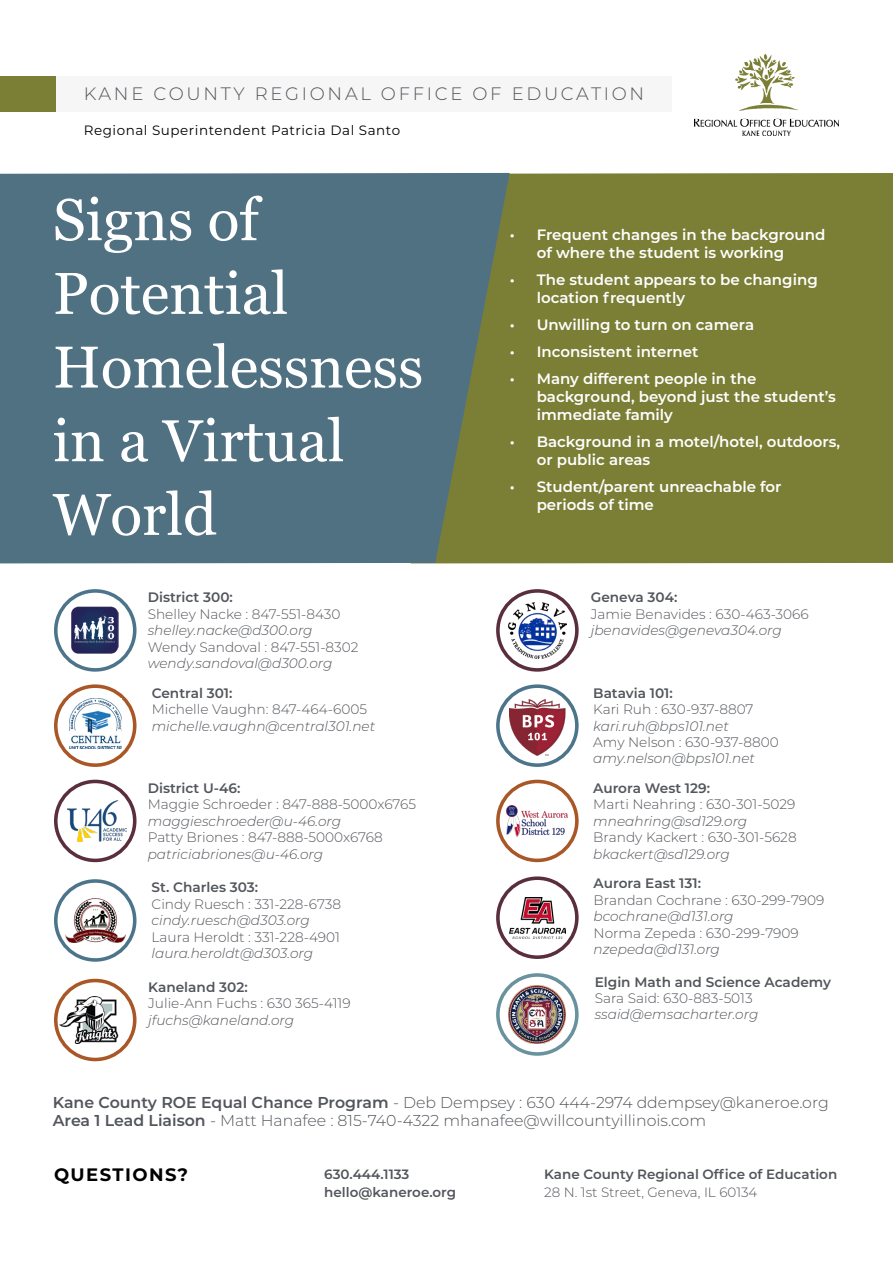
<style>
.page{position:relative;width:893px;height:1263px;background:#fff}
.page>*{position:absolute;margin:0;border:0;box-sizing:border-box;transform-origin:0 0}
.t1{font:58.95px/73.7px "Georgia";color:#fff}
.t2{font:300 18px "Montserrat";letter-spacing:.15em;color:#52555b}
.t3{font:700 18px "Montserrat";letter-spacing:.08em;color:#000}
.t4{font:300 15.75px/18px "Montserrat";color:#52555b}
.t5{font:600 15px/18px "Montserrat";color:#fff}
.t6{font:300 13.65px "Montserrat";color:#52555b}
.t7{font:italic 300 13.65px "Montserrat";color:#52555b}
.t8{font:600 13.65px "Montserrat";color:#52555b}
.t9{font:600 13.5px/18px "Montserrat";color:#52555b}
.t10{font:13.5px "Montserrat";letter-spacing:.04em;color:#000}
.t11{font:300 13.5px "Montserrat";color:#52555b}
.s1{font-weight:600}
</style>
<div class="page">
<div style="left:510px;top:173px;width:383px;height:390px;background:#7b7f36"></div>
<svg style="left:0;top:173px;width:510px;height:390px;background:#53727c"></svg>
<div style="left:56px;top:76px;width:616px;height:36px;background:#f6f6f6"></div>
<div style="left:0;top:76px;width:56px;height:36px;background:#7b7f35"></div>
<img style="left:694px;top:54px;width:145px;height:81px">
<svg style="left:56px;top:686px;width:79px;height:79px"></svg>
<div style="left:54px;top:684px;width:82px;height:83px;border:4px solid #a95726;border-radius:50%"></div>
<img style="left:69px;top:699px;width:53px;height:50px">
<div style="left:54px;top:780px;width:82px;height:82px;border:4px solid #5a2e3f;border-radius:50%"></div>
<img style="left:68px;top:801px;width:59px;height:40px">
<svg style="left:56px;top:591px;width:79px;height:79px"></svg>
<div style="left:54px;top:589px;width:82px;height:83px;border:4px solid #4c748b;border-radius:50%"></div>
<img style="left:72px;top:607px;width:47px;height:47px">
<svg style="left:56px;top:881px;width:79px;height:79px"></svg>
<div style="left:54px;top:879px;width:82px;height:83px;border:4px solid #4c748b;border-radius:50%"></div>
<img style="left:65px;top:899px;width:60px;height:43px">
<svg style="left:56px;top:980px;width:79px;height:79px"></svg>
<div style="left:54px;top:979px;width:82px;height:82px;border:4px solid #a95726;border-radius:50%"></div>
<img style="left:60px;top:996px;width:71px;height:48px">
<svg style="left:498px;top:591px;width:79px;height:79px"></svg>
<div style="left:496px;top:589px;width:83px;height:83px;border:4px solid #5a2e3f;border-radius:50%"></div>
<img style="left:508px;top:602px;width:58px;height:56px">
<div style="left:496px;top:780px;width:83px;height:82px;border:4px solid #a95726;border-radius:50%"></div>
<img style="left:507px;top:806px;width:61px;height:30px">
<svg style="left:498px;top:878px;width:79px;height:79px"></svg>
<div style="left:496px;top:876px;width:83px;height:83px;border:4px solid #5a2e3f;border-radius:50%"></div>
<img style="left:509px;top:897px;width:57px;height:41px">
<svg style="left:498px;top:686px;width:79px;height:79px"></svg>
<div style="left:496px;top:684px;width:83px;height:83px;border:4px solid #4c748b;border-radius:50%"></div>
<img style="left:509px;top:699px;width:58px;height:57px">
<svg style="left:498px;top:975px;width:79px;height:79px"></svg>
<div style="left:496px;top:973px;width:83px;height:83px;border:4px solid #69919e;border-radius:50%"></div>
<img style="left:509px;top:986px;width:57px;height:57px">
<h2 class="t2" style="left:84px;top:82px;width:562px">KANE COUNTY REGIONAL OFFICE OF EDUCATION</h2>
<p class="t10" style="left:84px;top:121px;width:318px">Regional Superintendent Patricia Dal Santo</p>
<h1 class="t1" style="left:53px;top:181px;width:372px">Signs of<br>Potential<br>Homelessness in a Virtual<br>World</h1>
<p class="t8" style="left:148px;top:588px;width:87px">District 300:</p>
<p class="t6" style="left:148px;top:605px;width:194px">Shelley Nacke : 847-551-8430</p>
<p class="t7" style="left:148px;top:621px;width:166px">shelley.nacke@d300.org</p>
<p class="t6" style="left:148px;top:638px;width:212px">Wendy Sandoval : 847-551-8302</p>
<p class="t7" style="left:148px;top:654px;width:186px">wendy.sandoval@d300.org</p>
<p class="t8" style="left:152px;top:683px;width:82px">Central 301:</p>
<p class="t6" style="left:152px;top:700px;width:217px">Michelle Vaughn: 847-464-6005</p>
<p class="t7" style="left:152px;top:716px;width:225px">michelle.vaughn@central301.net</p>
<p class="t8" style="left:148px;top:778px;width:94px">District U-46:</p>
<p class="t6" style="left:148px;top:795px;width:270px">Maggie Schroeder : 847-888-5000x6765</p>
<p class="t7" style="left:148px;top:812px;width:195px">maggieschroeder@u-46.org</p>
<p class="t6" style="left:148px;top:828px;width:237px">Patty Briones : 847-888-5000x6768</p>
<p class="t7" style="left:148px;top:844px;width:177px">patriciabriones@u-46.org</p>
<p class="t8" style="left:152px;top:878px;width:108px">St. Charles 303:</p>
<p class="t6" style="left:152px;top:895px;width:191px">Cindy Ruesch : 331-228-6738</p>
<p class="t7" style="left:152px;top:911px;width:160px">cindy.ruesch@d303.org</p>
<p class="t6" style="left:152px;top:928px;width:190px">Laura Heroldt : 331-228-4901</p>
<p class="t7" style="left:152px;top:944px;width:163px">laura.heroldt@d303.org</p>
<p class="t8" style="left:148px;top:977px;width:101px">Kaneland 302:</p>
<p class="t6" style="left:148px;top:994px;width:204px">Julie-Ann Fuchs : 630 365-4119</p>
<p class="t7" style="left:148px;top:1011px;width:147px">jfuchs@kaneland.org</p>
<p class="t5" style="left:537px;top:225px;width:290px;text-indent:-27px">• Frequent changes in the background of where the student is working</p>
<p class="t5" style="left:537px;top:270px;width:283px;text-indent:-27px">• The student appears to be changing location frequently</p>
<p class="t5" style="left:510px;top:315px;width:246px">• Unwilling to turn on camera</p>
<p class="t5" style="left:510px;top:342px;width:190px">• Inconsistent internet</p>
<p class="t5" style="left:537px;top:369px;width:301px;text-indent:-27px">• Many different people in the background, beyond just the student’s immediate family</p>
<p class="t5" style="left:537px;top:432px;width:305px;text-indent:-27px">• Background in a motel/hotel, outdoors, or public areas</p>
<p class="t5" style="left:537px;top:477px;width:246px;text-indent:-27px">• Student/parent unreachable for periods of time</p>
<p class="t8" style="left:591px;top:588px;width:88px">Geneva 304:</p>
<p class="t6" style="left:591px;top:605px;width:219px">Jamie Benavides : 630-463-3066</p>
<p class="t7" style="left:591px;top:621px;width:193px">jbenavides@geneva304.org</p>
<p class="t8" style="left:593px;top:683px;width:81px">Batavia 101:</p>
<p class="t6" style="left:593px;top:700px;width:162px">Kari Ruh : 630-937-8807</p>
<p class="t7" style="left:593px;top:716px;width:137px">kari.ruh@bps101.net</p>
<p class="t6" style="left:593px;top:733px;width:187px">Amy Nelson : 630-937-8800</p>
<p class="t7" style="left:593px;top:749px;width:163px">amy.nelson@bps101.net</p>
<p class="t8" style="left:593px;top:778px;width:118px">Aurora West 129:</p>
<p class="t6" style="left:593px;top:795px;width:204px">Marti Neahring : 630-301-5029</p>
<p class="t7" style="left:593px;top:812px;width:156px">mneahring@sd129.org</p>
<p class="t6" style="left:593px;top:828px;width:205px">Brandy Kackert : 630-301-5628</p>
<p class="t7" style="left:593px;top:844px;width:138px">bkackert@sd129.org</p>
<p class="t8" style="left:594px;top:874px;width:109px">Aurora East 131:</p>
<p class="t6" style="left:594px;top:890px;width:232px">Brandan Cochrane : 630-299-7909</p>
<p class="t7" style="left:594px;top:907px;width:142px">bcochrane@d131.org</p>
<p class="t6" style="left:594px;top:923px;width:207px">Norma Zepeda : 630-299-7909</p>
<p class="t7" style="left:594px;top:940px;width:128px">nzepeda@d131.org</p>
<p class="t8" style="left:595px;top:972px;width:238px">Elgin Math and Science Academy</p>
<p class="t6" style="left:595px;top:989px;width:160px">Sara Said: 630-883-5013</p>
<p class="t7" style="left:595px;top:1005px;width:165px">ssaid@emsacharter.org</p>
<p class="t4" style="left:53px;top:1093px;width:777px"><span class="s1">Kane County ROE Equal Chance Program</span> - Deb Dempsey : 630 444-2974 ddempsey@kaneroe.org<br><span class="s1">Area 1 Lead Liaison</span> - Matt Hanafee : 815-740-4322 mhanafee@willcountyillinois.com</p>
<h2 class="t3" style="left:54px;top:1162px;width:136px">QUESTIONS?</h2>
<p class="t9" style="left:544px;top:1165px;width:295px">Kane County Regional Office of Education</p>
<p class="t11" style="left:544px;top:1183px;width:215px">28 N. 1st Street, Geneva, IL 60134</p>
<p class="t9" style="left:324px;top:1165px;width:133px">630.444.1133 hello@kaneroe.org</p>
</div>
